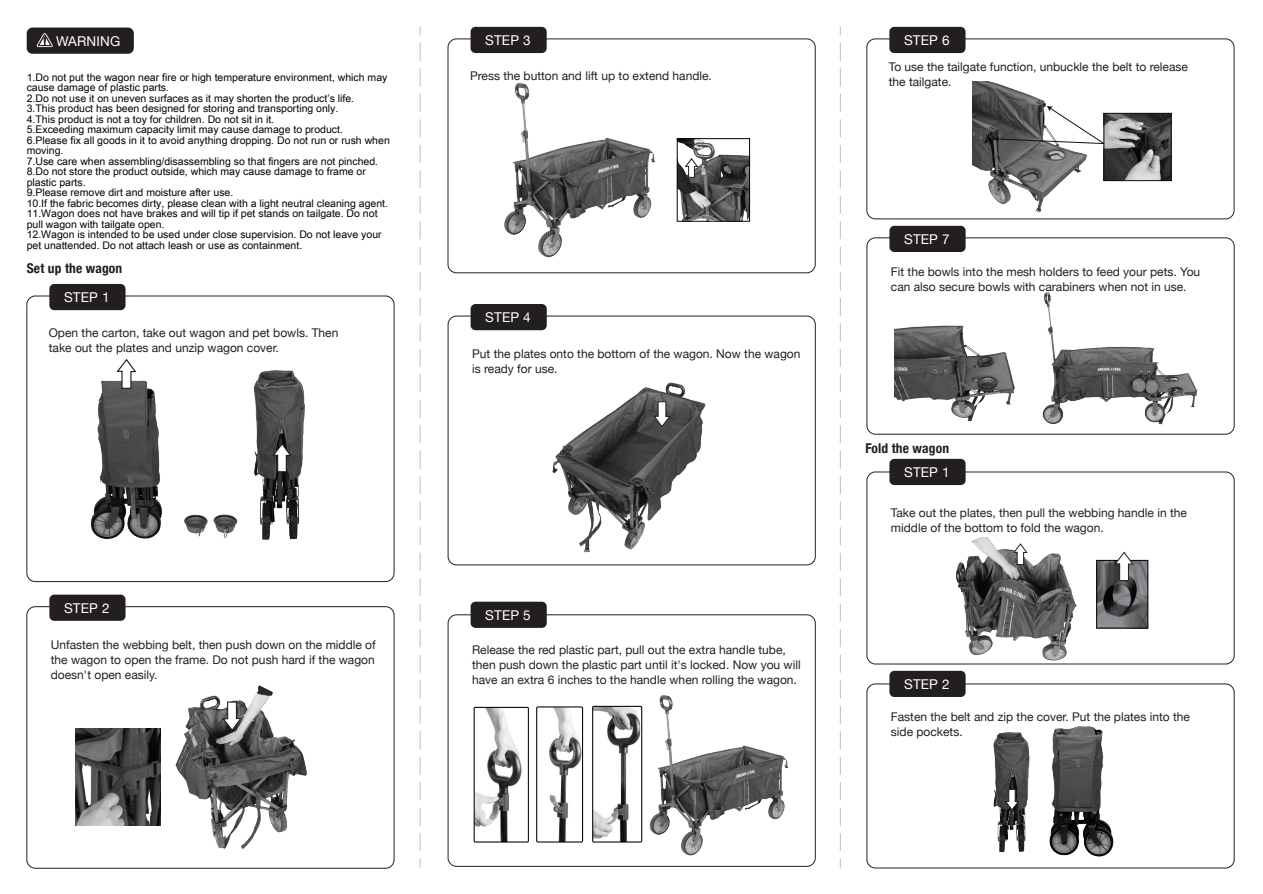
<style>
.page{position:relative;width:1263px;height:894px;background:#fff}
.page>*{position:absolute;margin:0;border:0;box-sizing:border-box;transform-origin:0 0}
.t1{font:13.5px "Helvetica Neue";letter-spacing:.01em;color:#fff}
.t2{font:700 condensed 13.5px "Helvetica Neue";letter-spacing:.01em;color:#231f20}
.t3{font:12px/15px "Helvetica Neue";color:#231f20}
.t4{font:10.5px/10.5px "Arial Unicode MS";color:#030303}
</style>
<div class="page">
<div style="left:448px;top:315px;width:367px;height:250px;border:1px solid #231f20;border-radius:8px"></div>
<div style="left:27px;top:606px;width:367px;height:262px;border:1px solid #231f20;border-radius:8px"></div>
<svg style="left:420px;top:43px;width:1px;height:824px"></svg>
<svg style="left:840px;top:43px;width:1px;height:641px"></svg>
<div style="left:27px;top:28px;width:107px;height:26px;background:#231f20;border-radius:6px"></div>
<svg style="left:36px;top:27px;width:17px;height:20px"></svg>
<div style="left:49px;top:284px;width:76px;height:26px;background:#231f20;border-radius:5px"></div>
<div style="left:49px;top:594px;width:76px;height:26px;background:#231f20;border-radius:5px"></div>
<div style="left:470px;top:304px;width:77px;height:26px;background:#231f20;border-radius:5px"></div>
<div style="left:470px;top:27px;width:76px;height:26px;background:#231f20;border-radius:5px"></div>
<div style="left:470px;top:601px;width:77px;height:26px;background:#231f20;border-radius:5px"></div>
<div style="left:866px;top:39px;width:368px;height:180px;border:1px solid #231f20;border-radius:8px"></div>
<div style="left:866px;top:471px;width:368px;height:193px;border:1px solid #231f20;border-radius:8px"></div>
<div style="left:889px;top:226px;width:76px;height:26px;background:#231f20;border-radius:5px"></div>
<div style="left:889px;top:27px;width:76px;height:26px;background:#231f20;border-radius:5px"></div>
<div style="left:889px;top:458px;width:76px;height:27px;background:#231f20;border-radius:5px"></div>
<img style="left:26px;top:349px;width:97px;height:208px">
<img style="left:123px;top:339px;width:298px;height:208px">
<svg style="left:116px;top:357px;width:22px;height:32px"></svg>
<svg style="left:272px;top:442px;width:21px;height:30px"></svg>
<img style="left:94px;top:685px;width:213px;height:164px">
<img style="left:75px;top:728px;width:86px;height:97px">
<svg style="left:222px;top:700px;width:21px;height:31px"></svg>
<img style="left:716px;top:154px;width:32px;height:65px">
<div style="left:677px;top:138px;width:73px;height:83px;border:1px solid #030303"></div>
<img style="left:419px;top:72px;width:297px;height:201px">
<img style="left:552px;top:382px;width:154px;height:171px">
<img style="left:475px;top:708px;width:47px;height:132px">
<div style="left:473px;top:706px;width:56px;height:136px;border:1px solid #030303"></div>
<img style="left:549px;top:708px;width:18px;height:132px">
<div style="left:536px;top:706px;width:47px;height:136px;border:1px solid #030303"></div>
<img style="left:567px;top:684px;width:274px;height:184px">
<img style="left:972px;top:82px;width:116px;height:136px">
<img style="left:1105px;top:115px;width:64px;height:64px">
<div style="left:1103px;top:113px;width:68px;height:68px;border:1px solid #121212"></div>
<svg style="left:993px;top:106px;width:111px;height:39px"></svg>
<img style="left:998px;top:269px;width:237px;height:166px">
<img style="left:894px;top:320px;width:127px;height:100px">
<img style="left:956px;top:537px;width:163px;height:124px">
<svg style="left:1012px;top:542px;width:16px;height:23px"></svg>
<img style="left:1098px;top:562px;width:48px;height:64px">
<div style="left:1096px;top:560px;width:52px;height:68px;border:1px solid #030303"></div>
<svg style="left:1114px;top:550px;width:20px;height:31px"></svg>
<div style="left:866px;top:683px;width:368px;height:184px;border:1px solid #231f20;border-radius:8px"></div>
<div style="left:889px;top:670px;width:76px;height:26px;background:#231f20;border-radius:5px"></div>
<img style="left:993px;top:726px;width:121px;height:131px">
<svg style="left:1004px;top:788px;width:15px;height:23px"></svg>
<svg style="left:652px;top:400px;width:19px;height:28px"></svg>
<p class="t1" style="left:56px;top:29px;width:66px">WARNING</p>
<p class="t4" style="left:27px;top:71px;width:365px">1.Do not put the wagon near fire or high temperature environment, which may cause damage of plastic parts.<br>2.Do not use it on uneven surfaces as it may shorten the product’s life.<br>3.This product has been designed for storing and transporting only.<br>4.This product is not a toy for children. Do not sit in it.<br>5.Exceeding maximum capacity limit may cause damage to product.<br>6.Please fix all goods in it to avoid anything dropping. Do not run or rush when moving.<br>7.Use care when assembling/disassembling so that fingers are not pinched.<br>8.Do not store the product outside, which may cause damage to frame or plastic parts.<br>9.Please remove dirt and moisture after use.<br>10.If the fabric becomes dirty, please clean with a light neutral cleaning agent.<br>11.Wagon does not have brakes and will tip if pet stands on tailgate. Do not pull wagon with tailgate open.<br>12.Wagon is intended to be used under close supervision. Do not leave your pet unattended. Do not attach leash or use as containment.</p>
<p class="t2" style="left:27px;top:260px;width:97px">Set up the wagon</p>
<p class="t1" style="left:64px;top:285px;width:47px">STEP 1</p>
<p class="t3" style="left:49px;top:325px;width:291px">Open the carton, take out wagon and pet bowls. Then take out the plates and unzip wagon cover.</p>
<p class="t1" style="left:64px;top:595px;width:47px">STEP 2</p>
<p class="t3" style="left:51px;top:636px;width:326px;text-align:justify">Unfasten the webbing belt, then push down on the middle of the wagon to open the frame. Do not push hard if the wagon doesn't open easily.</p>
<p class="t1" style="left:485px;top:28px;width:47px">STEP 3</p>
<p class="t3" style="left:470px;top:68px;width:243px">Press the button and lift up to extend handle.</p>
<p class="t1" style="left:485px;top:305px;width:47px">STEP 4</p>
<p class="t3" style="left:472px;top:346px;width:330px">Put the plates onto the bottom of the wagon. Now the wagon is ready for use.</p>
<p class="t1" style="left:485px;top:602px;width:47px">STEP 5</p>
<p class="t3" style="left:472px;top:641px;width:330px">Release the red plastic part, pull out the extra handle tube, then push down the plastic part until it's locked. Now you will have an extra 6 inches to the handle when rolling the wagon.</p>
<p class="t1" style="left:904px;top:28px;width:47px">STEP 6</p>
<p class="t3" style="left:889px;top:59px;width:300px">To use the tailgate function, unbuckle the belt to release the tailgate.</p>
<p class="t1" style="left:904px;top:227px;width:47px">STEP 7</p>
<p class="t3" style="left:891px;top:263px;width:311px">Fit the bowls into the mesh holders to feed your pets. You can also secure bowls with carabiners when not in use.</p>
<p class="t2" style="left:865px;top:440px;width:85px">Fold the wagon</p>
<p class="t1" style="left:904px;top:459px;width:47px">STEP 1</p>
<p class="t3" style="left:891px;top:504px;width:297px">Take out the plates, then pull the webbing handle in the middle of the bottom to fold the wagon.</p>
<p class="t1" style="left:904px;top:671px;width:47px">STEP 2</p>
<p class="t3" style="left:891px;top:707px;width:300px">Fasten the belt and zip the cover. Put the plates into the side pockets.</p>
</div>
